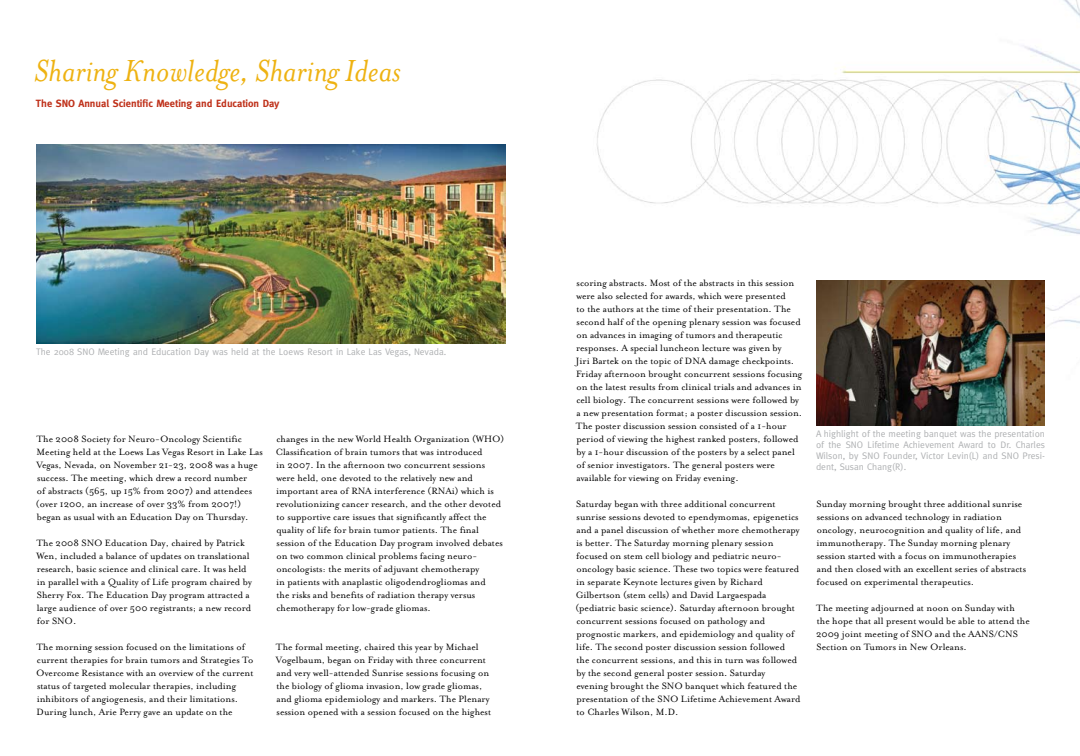
<style>
.page{position:relative;width:1080px;height:756px;background:#fff}
.page>*{position:absolute;margin:0;border:0;box-sizing:border-box;transform-origin:0 0}
.t1{font:italic 35px "Mrs Eaves";color:#eeb211}
.t2{font:10.5px/13px "Mrs Eaves Roman";color:#000}
.t3{font:700 10.5px "Meta";color:#bf311a}
.t4{font:9.5px/11px "Meta";color:#aeb0b2;text-align:justify}
</style>
<div class="page">
<img style="left:596px;top:0;width:484px;height:406px">
<img style="left:816px;top:281px;width:228px;height:144px">
<img style="left:36px;top:144px;width:469px;height:199px">
<h1 class="t1" style="left:34px;top:51px;width:368px">Sharing Knowledge, Sharing Ideas</h1>
<p class="t3" style="left:36px;top:97px;width:245px">The SNO Annual Scientific Meeting and Education Day</p>
<p class="t4" style="left:36px;top:346px;width:412px">The 2008 SNO Meeting and Education Day was held at the Loews Resort in Lake Las Vegas, Nevada.</p>
<p class="t2" style="left:36px;top:432px;width:228px">The 2008 Society for Neuro-Oncology Scientific Meeting held at the Loews Las Vegas Resort in Lake Las Vegas, Nevada, on November 21-23, 2008 was a huge success. The meeting, which drew a record number<br>of abstracts (565, up 15% from 2007) and attendees (over 1200, an increase of over 33% from 2007!) began as usual with an Education Day on Thursday.</p>
<p class="t2" style="left:36px;top:536px;width:217px">The 2008 SNO Education Day, chaired by Patrick Wen, included a balance of updates on translational research, basic science and clinical care. It was held in parallel with a Quality of Life program chaired by Sherry Fox. The Education Day program attracted a large audience of over 500 registrants; a new record for SNO.</p>
<p class="t2" style="left:36px;top:640px;width:219px">The morning session focused on the limitations of current therapies for brain tumors and Strategies To Overcome Resistance with an overview of the current status of targeted molecular therapies, including inhibitors of angiogenesis, and their limitations.<br>During lunch, Arie Perry gave an update on the</p>
<p class="t2" style="left:276px;top:432px;width:230px">changes in the new World Health Organization (WHO)<br>Classification of brain tumors that was introduced<br>in 2007. In the afternoon two concurrent sessions were held, one devoted to the relatively new and important area of RNA interference (RNAi) which is revolutionizing cancer research, and the other devoted to supportive care issues that significantly affect the quality of life for brain tumor patients. The final session of the Education Day program involved debates on two common clinical problems facing neuro&shy;oncologists: the merits of adjuvant chemotherapy<br>in patients with anaplastic oligodendrogliomas and<br>the risks and benefits of radiation therapy versus chemotherapy for low-grade gliomas.</p>
<p class="t2" style="left:276px;top:640px;width:217px">The formal meeting, chaired this year by Michael Vogelbaum, began on Friday with three concurrent and very well-attended Sunrise sessions focusing on the biology of glioma invasion, low grade gliomas, and glioma epidemiology and markers. The Plenary session opened with a session focused on the highest</p>
<p class="t2" style="left:576px;top:276px;width:228px">scoring abstracts. Most of the abstracts in this session were also selected for awards, which were presented<br>to the authors at the time of their presentation. The second half of the opening plenary session was focused on advances in imaging of tumors and therapeutic responses. A special luncheon lecture was given by<br>Jiri Bartek on the topic of DNA damage checkpoints.<br>Friday afternoon brought concurrent sessions focusing on the latest results from clinical trials and advances in cell biology. The concurrent sessions were followed by a new presentation format; a poster discussion session.<br>The poster discussion session consisted of a 1-hour period of viewing the highest ranked posters, followed by a 1-hour discussion of the posters by a select panel of senior investigators. The general posters were available for viewing on Friday evening.</p>
<p class="t2" style="left:575px;top:497px;width:227px">Saturday began with three additional concurrent sunrise sessions devoted to ependymomas, epigenetics and a panel discussion of whether more chemotherapy is better. The Saturday morning plenary session focused on stem cell biology and pediatric neuro&shy;oncology basic science. These two topics were featured in separate Keynote lectures given by Richard Gilbertson (stem cells) and David Largaespada (pediatric basic science). Saturday afternoon brought concurrent sessions focused on pathology and prognostic markers, and epidemiology and quality of life. The second poster discussion session followed<br>the concurrent sessions, and this in turn was followed by the second general poster session. Saturday<br>evening brought the SNO banquet which featured the presentation of the SNO Lifetime Achievement Award to Charles Wilson, M.D.</p>
<p class="t4" style="left:816px;top:428px;width:230px">A highlight of the meeting banquet was the presentation of the SNO Lifetime Achievement Award to Dr. Charles Wilson, by SNO Founder, Victor Levin(L) and SNO Presi&shy;dent, Susan Chang(R).</p>
<p class="t2" style="left:817px;top:497px;width:211px">Sunday morning brought three additional sunrise sessions on advanced technology in radiation oncology, neurocognition and quality of life, and immunotherapy. The Sunday morning plenary session started with a focus on immunotherapies and then closed with an excellent series of abstracts focused on experimental therapeutics.</p>
<p class="t2" style="left:816px;top:601px;width:215px">The meeting adjourned at noon on Sunday with the hope that all present would be able to attend the 2009 joint meeting of SNO and the AANS/CNS Section on Tumors in New Orleans.</p>
</div>
